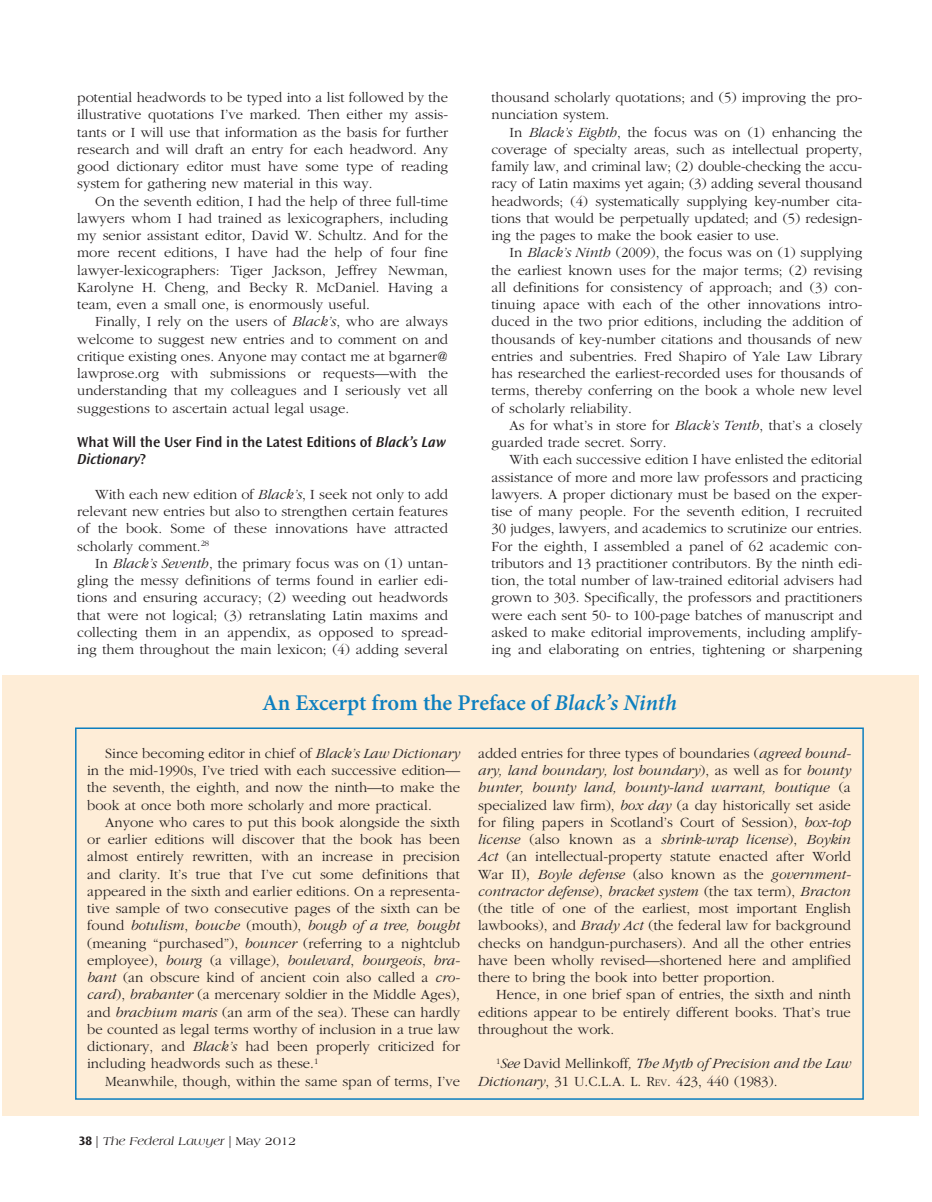
<style>
.page{position:relative;width:932px;height:1202px;background:#fff}
.page>*{position:absolute;margin:0;border:0;box-sizing:border-box;transform-origin:0 0}
.t1{font:600 22.5px "Minion Pro";color:#0d7fbf}
.t2{font:600 15px/17.2px "Ocean Sans Std";color:#231f20}
.t3{font:300 14.7px/17.2px "Garamond";color:#231f20;text-align:justify}
.t4{font:italic 300 14.7px/17.2px "Garamond";color:#231f20}
.t5{font:italic 12px "Americana";color:#231f20}
.s1{font-style:italic}
.s2{font-style:normal}
.s3{font-style:normal;font-size:10.2px}
.s4{font-family:"Ocean Sans Std";font-weight:700;font-style:normal;font-size:12.75px}
</style>
<div class="page">
<div style="left:2px;top:675px;width:917px;height:440px;background:#feedd7"></div>
<div style="left:75px;top:727px;width:788px;height:372px;border:2px solid #0d7fbf"></div>
<p class="t3" style="left:491px;top:89px;width:372px">thousand scholarly quotations; and (5) improving the pro&shy;nunciation system.</p>
<p class="t3" style="left:491px;top:123px;width:372px;text-indent:18px">In <span class="s1">Black’s Eighth</span>, the focus was on (1) enhancing the coverage of specialty areas, such as intellectual property, family law, and criminal law; (2) double-checking the accu&shy;racy of Latin maxims yet again; (3) adding several thousand headwords; (4) systematically supplying key-number cita&shy;tions that would be perpetually updated; and (5) redesign&shy;ing the pages to make the book easier to use.</p>
<p class="t3" style="left:491px;top:244px;width:372px;text-indent:18px">In <span class="s1">Black’s Ninth</span> (2009), the focus was on (1) supplying the earliest known uses for the major terms; (2) revising all definitions for consistency of approach; and (3) con&shy;tinuing apace with each of the other innovations intro&shy;duced in the two prior editions, including the addition of thousands of key-number citations and thousands of new entries and subentries. Fred Shapiro of Yale Law Library has researched the earliest-recorded uses for thousands of terms, thereby conferring on the book a whole new level of scholarly reliability.</p>
<p class="t3" style="left:491px;top:417px;width:372px;text-indent:18px">As for what’s in store for <span class="s1">Black’s Tenth</span>, that’s a closely guarded trade secret. Sorry.</p>
<p class="t3" style="left:491px;top:451px;width:372px;text-indent:18px">With each successive edition I have enlisted the editorial assistance of more and more law professors and practicing lawyers. A proper dictionary must be based on the exper&shy;tise of many people. For the seventh edition, I recruited 30 judges, lawyers, and academics to scrutinize our entries.<br>For the eighth, I assembled a panel of 62 academic con&shy;tributors and 13 practitioner contributors. By the ninth edi&shy;tion, the total number of law-trained editorial advisers had grown to 303. Specifically, the professors and practitioners were each sent 50- to 100-page batches of manuscript and asked to make editorial improvements, including amplify&shy;ing and elaborating on entries, tightening or sharpening</p>
<h1 class="t1" style="left:262px;top:687px;width:416px">An Excerpt from the Preface of <span class="s1">Black’s Ninth</span></h1>
<p class="t3" style="left:87px;top:745px;width:374px;text-indent:18px">Since becoming editor in chief of <span class="s1">Black’s Law Dictionary </span>in the mid-1990s, I’ve tried with each successive edition— the seventh, the eighth, and now the ninth—to make the book at once both more scholarly and more practical.</p>
<p class="t3" style="left:87px;top:813px;width:374px;text-indent:18px">Anyone who cares to put this book alongside the sixth or earlier editions will discover that the book has been almost entirely rewritten, with an increase in precision and clarity. It’s true that I’ve cut some definitions that appeared in the sixth and earlier editions. On a representa&shy;tive sample of two consecutive pages of the sixth can be found <span class="s1">botulism</span>, <span class="s1">bouche</span> (mouth), <span class="s1">bough of a tree, bought </span>(meaning “purchased”), <span class="s1">bouncer</span> (referring to a nightclub employee), <span class="s1">bourg</span> (a village), <span class="s1">boulevard</span>, <span class="s1">bourgeois</span>, <span class="s1">bra&shy;bant</span> (an obscure kind of ancient coin also called a <span class="s1">cro&shy;card</span>), <span class="s1">brabanter</span> (a mercenary soldier in the Middle Ages), and <span class="s1">brachium maris</span> (an arm of the sea). These can hardly be counted as legal terms worthy of inclusion in a true law dictionary, and <span class="s1">Black’s</span> had been properly criticized for including headwords such as these.<sup>1</sup></p>
<p class="t3" style="left:105px;top:1072px;width:356px">Meanwhile, though, within the same span of terms, I’ve</p>
<p class="t3" style="left:77px;top:89px;width:372px">potential headwords to be typed into a list followed by the illustrative quotations I’ve marked. Then either my assis&shy;tants or I will use that information as the basis for further research and will draft an entry for each headword. Any good dictionary editor must have some type of reading system for gathering new material in this way.</p>
<p class="t3" style="left:77px;top:192px;width:372px;text-indent:18px">On the seventh edition, I had the help of three full-time lawyers whom I had trained as lexicographers, including my senior assistant editor, David W. Schultz. And for the more recent editions, I have had the help of four fine lawyer-lexicographers: Tiger Jackson, Jeffrey Newman, Karolyne H. Cheng, and Becky R. McDaniel. Having a team, even a small one, is enormously useful.</p>
<p class="t3" style="left:77px;top:313px;width:372px;text-indent:18px">Finally, I rely on the users of <span class="s1">Black’s</span>, who are always welcome to suggest new entries and to comment on and critique existing ones. Anyone may contact me at bgarner@ lawprose.org with submissions or requests—with the understanding that my colleagues and I seriously vet all suggestions to ascertain actual legal usage.</p>
<p class="t2" style="left:77px;top:434px;width:370px">What Will the User Find in the Latest Editions of <span class="s1">Black’s Law<br>Dictionary</span>?</p>
<p class="t3" style="left:77px;top:486px;width:372px;text-indent:18px">With each new edition of <span class="s1">Black’s</span>, I seek not only to add relevant new entries but also to strengthen certain features of the book. Some of these innovations have attracted scholarly comment.<sup>28</sup></p>
<p class="t3" style="left:77px;top:555px;width:372px;text-indent:18px">In <span class="s1">Black’s Seventh</span>, the primary focus was on (1) untan&shy;gling the messy definitions of terms found in earlier edi&shy;tions and ensuring accuracy; (2) weeding out headwords that were not logical; (3) retranslating Latin maxims and collecting them in an appendix, as opposed to spread&shy;ing them throughout the main lexicon; (4) adding several</p>
<p class="t3" style="left:478px;top:745px;width:374px">added entries for three types of boundaries (<span class="s1">agreed bound&shy;ary, land boundary, lost boundary</span>), as well as for <span class="s1">bounty hunter, bounty land, bounty-land warrant, boutique</span> (a specialized law firm), <span class="s1">box day</span> (a day historically set aside for filing papers in Scotland’s Court of Session), <span class="s1">box-top license</span> (also known as a <span class="s1">shrink-wrap license</span>), <span class="s1">Boykin Act</span> (an intellectual-property statute enacted after World War II), <span class="s1">Boyle defense</span> (also known as the <span class="s1">government&shy;contractor defense</span>), <span class="s1">bracket system</span> (the tax term), <span class="s1">Bracton </span>(the title of one of the earliest, most important English lawbooks), and <span class="s1">Brady Act</span> (the federal law for background checks on handgun-purchasers). And all the other entries have been wholly revised—shortened here and amplified there to bring the book into better proportion.</p>
<p class="t3" style="left:478px;top:986px;width:374px;text-indent:18px">Hence, in one brief span of entries, the sixth and ninth editions appear to be entirely different books. That’s true throughout the work.</p>
<p class="t4" style="left:478px;top:1055px;width:374px;text-indent:18px"><sup>1</sup>See <span class="s2">David Mellinkoff</span>, The Myth of Precision and the Law<br>Dictionary<span class="s2">, 31</span> <span class="s2">U.C.L.A. L. R</span><span class="s3">ev</span><span class="s2">. 423, 440 (1983).</span></p>
<p class="t5" style="left:79px;top:1134px;width:219px"><span class="s4">38</span> <span class="s2">|</span> The Federal Lawyer <span class="s2">| May 2012</span></p>
</div>
